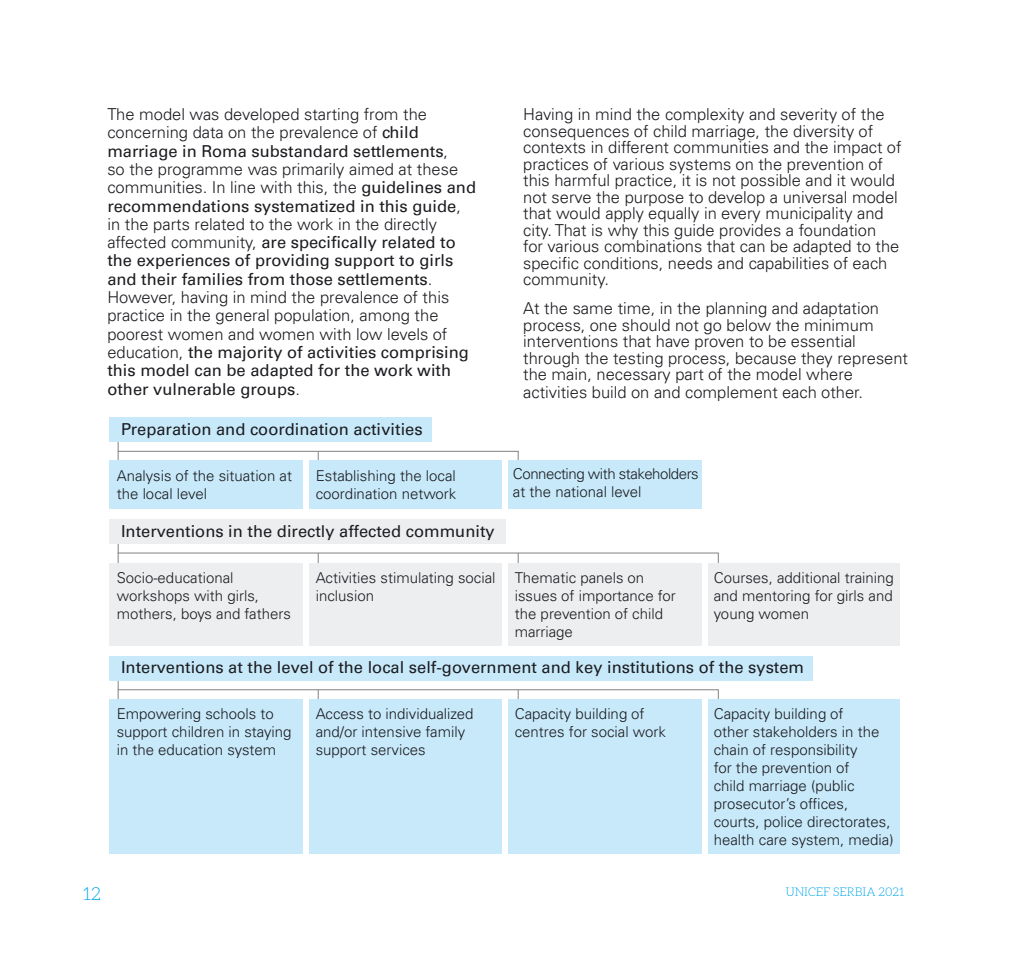
<style>
.page{position:relative;width:1012px;height:953px;background:#fff}
.page>*{position:absolute;margin:0;border:0;box-sizing:border-box;transform-origin:0 0}
.t1{font:300 18px "Aleo";color:#00a6eb}
.t2{font:300 16.5px/16.5px "Univers LT Pro 45";color:#1b1c20}
.t3{font:16.5px/18.3px "Univers LT Pro 55 Roman";color:#1b1c20}
.t4{font:300 15px/18px "Univers LT Pro 45";color:#1b1c20}
.t5{font:300 15px/18px "Univers LT Pro 45";letter-spacing:-.03em;color:#1b1c20}
.t6{font:300 12px "Aleo";color:#00a6eb}
.s1{font-family:"Univers LT Pro 55 Roman";font-weight:400}
.s2{font-family:"Univers LT Pro 45";font-weight:300}
</style>
<div class="page">
<svg style="left:109px;top:441px;width:375px;height:405px"></svg>
<svg style="left:118px;top:441px;width:1px;height:19px"></svg>
<hr style="left:118px;top:451px;width:400px;height:1px;background:#818084">
<hr style="left:118px;top:552px;width:601px;height:1px;background:#818084">
<hr style="left:118px;top:689px;width:601px;height:1px;background:#818084">
<svg style="left:118px;top:543px;width:1px;height:20px"></svg>
<svg style="left:118px;top:680px;width:1px;height:19px"></svg>
<div style="left:109px;top:417px;width:323px;height:24px;background:#c8e9fa"></div>
<div style="left:109px;top:519px;width:396px;height:24px;background:#edeeef"></div>
<div style="left:109px;top:656px;width:704px;height:24px;background:#c8e9fa"></div>
<div style="left:109px;top:460px;width:193px;height:48px;background:#c8e9fa"></div>
<div style="left:109px;top:563px;width:193px;height:83px;background:#edeeef"></div>
<div style="left:110px;top:699px;width:193px;height:155px;background:#c8e9fa"></div>
<div style="left:309px;top:460px;width:193px;height:48px;background:#c8e9fa"></div>
<div style="left:309px;top:563px;width:193px;height:83px;background:#edeeef"></div>
<div style="left:309px;top:699px;width:193px;height:155px;background:#c8e9fa"></div>
<div style="left:509px;top:460px;width:193px;height:48px;background:#c8e9fa"></div>
<div style="left:509px;top:563px;width:193px;height:83px;background:#edeeef"></div>
<div style="left:709px;top:563px;width:191px;height:83px;background:#edeeef"></div>
<div style="left:709px;top:699px;width:191px;height:155px;background:#c8e9fa"></div>
<div style="left:509px;top:699px;width:192px;height:155px;background:#c8e9fa"></div>
<p class="t2" style="left:107px;top:105px;width:321px;line-height:18.3px">The model was developed starting from the concerning data on the prevalence of <span class="s1">child</span></p>
<p class="t3" style="left:107px;top:141px;width:342px">marriage in Roma substandard settlements<span class="s2">,</span></p>
<p class="t2" style="left:107px;top:159px;width:370px;line-height:18.3px">so the programme was primarily aimed at these communities. In line with this, the <span class="s1">guidelines and</span></p>
<p class="t3" style="left:107px;top:196px;width:355px">recommendations systematized in this guide<span class="s2">,</span></p>
<p class="t2" style="left:107px;top:215px;width:331px">in the parts related to the work in the directly</p>
<p class="t3" style="left:107px;top:232px;width:350px"><span class="s2">affected community,</span> are specifically related to the experiences of providing support to girls and their families from those settlements<span class="s2">.</span></p>
<p class="t2" style="left:107px;top:287px;width:343px;line-height:18.3px">However, having in mind the prevalence of this practice in the general population, among the poorest women and women with low levels of</p>
<p class="t3" style="left:107px;top:342px;width:363px"><span class="s2">education,</span> the majority of activities comprising this model can be adapted for the work with other vulnerable groups<span class="s2">.</span></p>
<p class="t3" style="left:121px;top:419px;width:303px">Preparation and coordination activities</p>
<p class="t4" style="left:117px;top:466px;width:177px">Analysis of the situation at the local level</p>
<p class="t4" style="left:316px;top:466px;width:142px">Establishing the local coordination network</p>
<p class="t5" style="left:513px;top:464px;width:187px">Connecting with stakeholders at the national level</p>
<p class="t3" style="left:121px;top:521px;width:375px">Interventions in the directly affected community</p>
<p class="t4" style="left:117px;top:568px;width:176px">Socio-educational workshops with girls, mothers, boys and fathers</p>
<p class="t4" style="left:316px;top:568px;width:181px">Activities stimulating social inclusion</p>
<p class="t4" style="left:515px;top:568px;width:163px">Thematic panels on issues of importance for the prevention of child marriage</p>
<p class="t4" style="left:714px;top:568px;width:182px;text-align:justify">Courses, additional training and mentoring for girls and young women</p>
<p class="t3" style="left:121px;top:657px;width:685px">Interventions at the level of the local self-government and key institutions of the system</p>
<p class="t4" style="left:117px;top:704px;width:176px">Empowering schools to support children in staying in the education system</p>
<p class="t4" style="left:316px;top:704px;width:159px">Access to individualized and/or intensive family support services</p>
<p class="t4" style="left:515px;top:704px;width:153px">Capacity building of centres for social work</p>
<p class="t4" style="left:714px;top:704px;width:181px">Capacity building of<br>other stakeholders in the chain of responsibility<br>for the prevention of<br>child marriage (public prosecutor’s offices, courts, police directorates, health care system, media)</p>
<p class="t2" style="left:523px;top:105px;width:380px">Having in mind the complexity and severity of the consequences of child marriage, the diversity of contexts in different communities and the impact of practices of various systems on the prevention of this harmful practice, it is not possible and it would not serve the purpose to develop a universal model that would apply equally in every municipality and city. That is why this guide provides a foundation<br>for various combinations that can be adapted to the specific conditions, needs and capabilities of each community.</p>
<p class="t2" style="left:523px;top:300px;width:386px">At the same time, in the planning and adaptation process, one should not go below the minimum interventions that have proven to be essential through the testing process, because they represent the main, necessary part of the model where activities build on and complement each other.</p>
<p class="t1" style="left:83px;top:884px;width:19px">12</p>
<p class="t6" style="left:786px;top:884px;width:120px">UNICEF SERBIA 2021</p>
</div>
